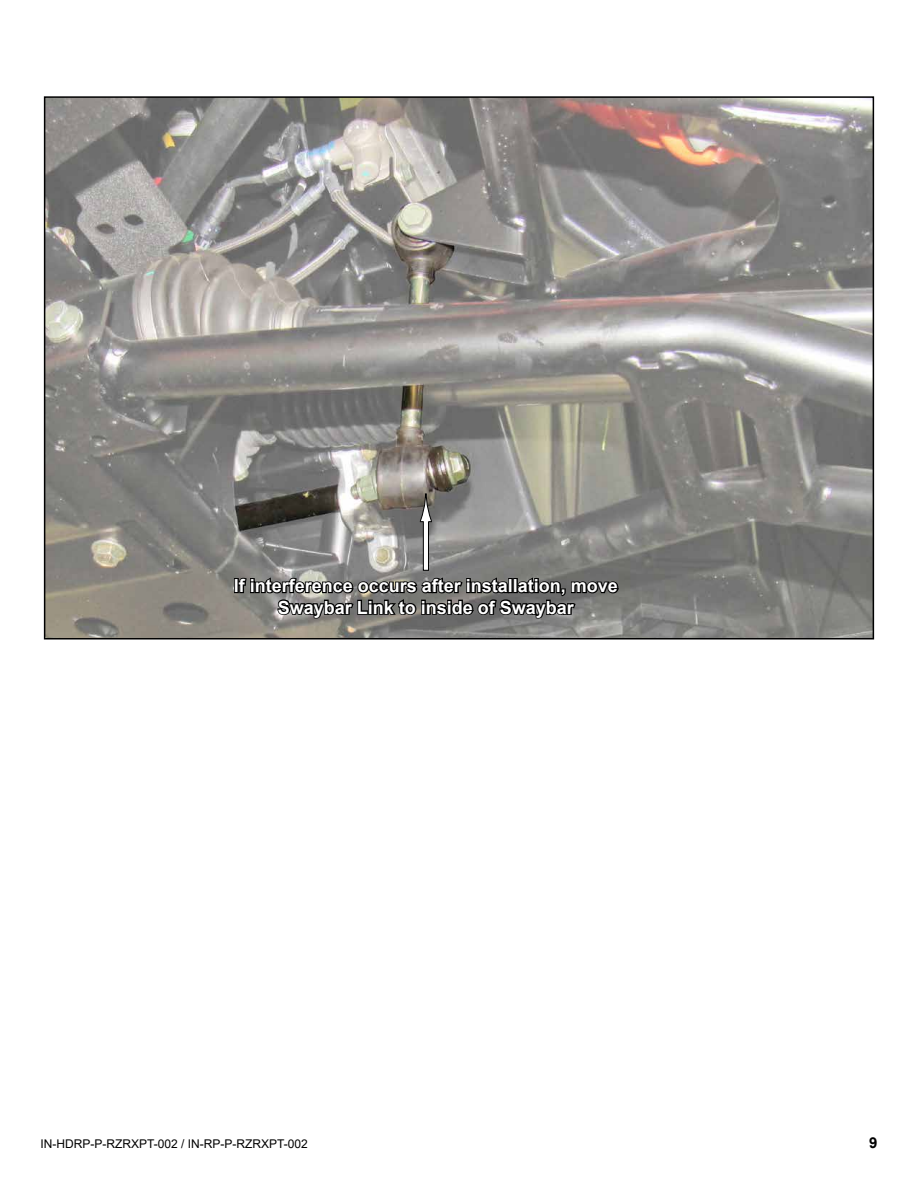
<style>
.page{position:relative;width:918px;height:1188px;background:#fff}
.page>*{position:absolute;margin:0;border:0;box-sizing:border-box;transform-origin:0 0}
.t1{font:700 18px/21.6px "Arial";color:#fff;text-align:center}
.t2{font:700 15px "Arial";color:#000}
.t3{font:12px "Arial";color:#000}
</style>
<div class="page">
<img style="left:47px;top:99px;width:824px;height:538px">
<div style="left:234px;top:578px;width:5px;height:15px;border:2px solid #000"></div>
<svg style="left:237px;top:573px;width:383px;height:47px;background:#50504e"></svg>
<div style="left:423px;top:521px;width:5px;height:49px;background:#fff"></div>
<div style="left:423px;top:521px;width:6px;height:50px;border:1px solid #000"></div>
<svg style="left:419px;top:494px;width:14px;height:28px"></svg>
<p class="t1" style="left:234px;top:575px;width:386px">If interference occurs after installation, move<br>Swaybar Link to inside of Swaybar</p>
<p class="t3" style="left:40px;top:1135px;width:269px">IN-HDRP-P-RZRXPT-002 / IN-RP-P-RZRXPT-002</p>
<p class="t2" style="left:869px;top:1132px;width:10px">9</p>
</div>
